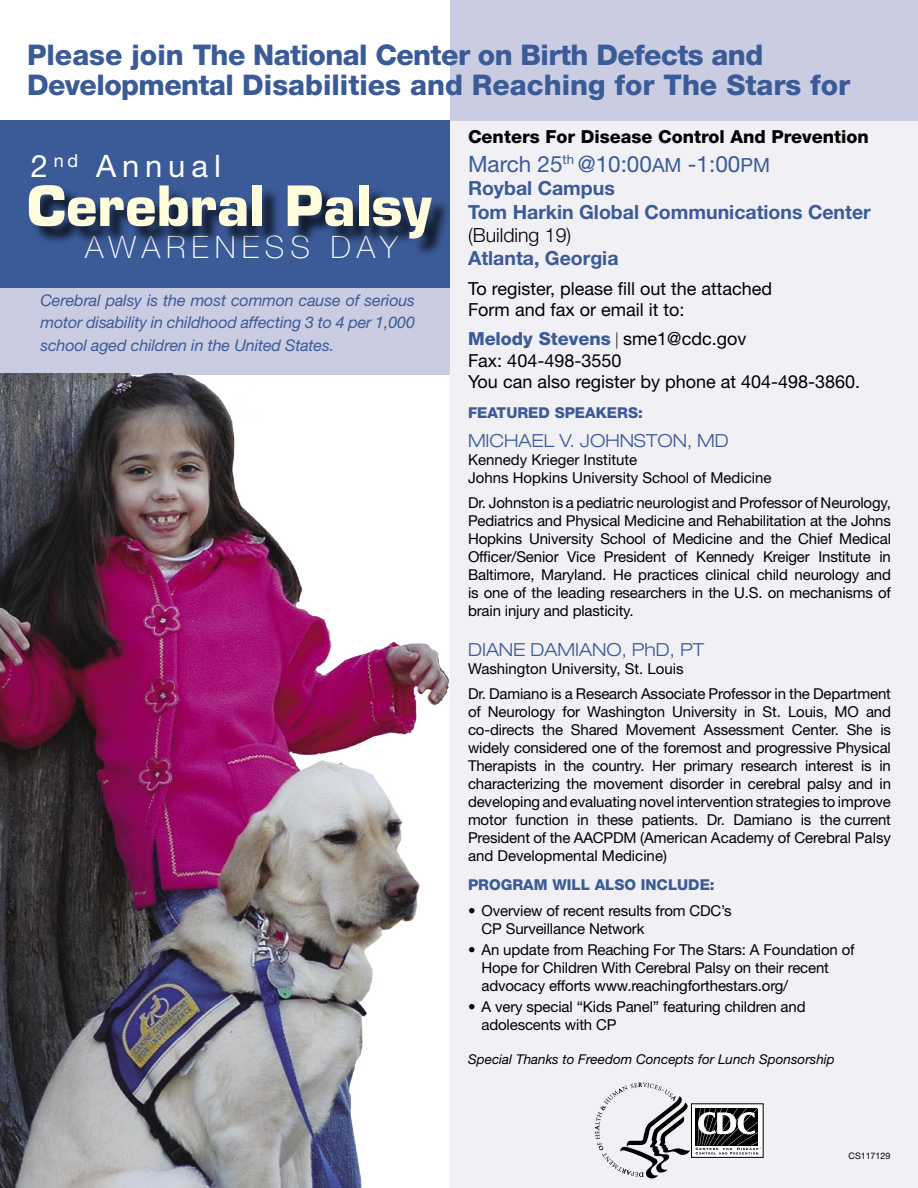
<style>
.page{position:relative;width:918px;height:1188px;background:#fff}
.page>*{position:absolute;margin:0;border:0;box-sizing:border-box;transform-origin:0 0}
.t1{font:700 54px "Eurostile LT Std";color:#fffddb}
.t2{font:100 31.05px "Helvetica Neue LT Std";letter-spacing:.19em;color:#fff}
.t3{font:31.05px "Helvetica Neue LT Std";letter-spacing:.19em;color:#fff}
.t4{font:800 28.5px "Helvetica Neue LT Std";color:#3b5a98}
.t5{font:800 28.5px "Helvetica Neue LT Std";letter-spacing:-.02em;color:#3b5a98}
.t6{font:22.5px "Helvetica Neue LT Std";color:#3b5a98}
.t7{font:700 19.5px "Helvetica Neue LT Std";color:#3b5a98}
.t8{font:300 19.5px "Helvetica Neue LT Std";color:#000}
.t9{font:18px "Helvetica Neue LT Std";color:#000}
.t10{font:300 expanded 18px "Helvetica Neue LT Std";color:#3b5a98}
.t11{font:800 18px "Helvetica Neue LT Std";color:#000}
.t12{font:800 18px "Helvetica Neue LT Std";color:#3b5a98}
.t13{font:italic 16.2px/22.5px "Helvetica Neue LT Std";letter-spacing:-.01em;color:#3b5a98;text-align:justify}
.t14{font:15px/18px "Helvetica Neue LT Std";letter-spacing:-.01em;color:#000;text-align:justify}
.t15{font:800 15px "Helvetica Neue LT Std";color:#3b5a98}
.t16{font:italic 13.5px "Helvetica Neue LT Std";color:#000}
.t17{font:9px "Helvetica Neue LT Std";letter-spacing:-.01em;color:#000}
.s1{font-size:19.5px}
.s2{font-family:"Times New Roman";font-weight:400;color:#000}
.s3{font-weight:400;color:#000}
</style>
<div class="page">
<div style="left:0;top:255px;width:450px;height:120px;background:#cacce1"></div>
<div style="left:450px;top:0;width:468px;height:122px;background:#cacce1"></div>
<div style="left:450px;top:121px;width:468px;height:1067px;background:#f0f0f5"></div>
<div style="left:0;top:121px;width:450px;height:167px;background:#3b5a98"></div>
<div style="left:29px;top:186px;width:422px;height:72px;background:#000;opacity:.75"></div>
<div style="left:691px;top:1104px;width:72px;height:53px;background:#fff"></div>
<div style="left:691px;top:1104px;width:72px;height:54px;border:1px solid #000"></div>
<svg style="left:696px;top:1108px;width:65px;height:47px"></svg>
<svg style="left:595px;top:1083px;width:95px;height:95px"></svg>
<img style="left:0;top:373px;width:450px;height:815px">
<p class="t5" style="left:27px;top:38px;width:738px">Please join The National Center on Birth Defects and</p>
<p class="t4" style="left:27px;top:68px;width:825px">Developmental Disabilities and Reaching for The Stars for</p>
<p class="t3" style="left:31px;top:147px;width:192px">2 <sup>nd</sup> Annual</p>
<p class="t1" style="left:27px;top:173px;width:406px">Cerebral Palsy</p>
<p class="t2" style="left:85px;top:230px;width:314px">AWARENESS DAY</p>
<p class="t13" style="left:40px;top:288px;width:376px">Cerebral palsy is the most common cause of serious motor disability in childhood affecting 3 to 4 per 1,000 school aged children in the United States.</p>
<p class="t11" style="left:468px;top:126px;width:402px">Centers For Disease Control And Prevention</p>
<p class="t6" style="left:468px;top:150px;width:304px">March 25<sup>th</sup> @10:00<span class="s1">AM</span> -1:00<span class="s1">PM</span></p>
<p class="t7" style="left:468px;top:176px;width:148px">Roybal Campus</p>
<p class="t7" style="left:468px;top:200px;width:404px">Tom Harkin Global Communications Center</p>
<p class="t8" style="left:468px;top:223px;width:105px">(Building 19)</p>
<p class="t7" style="left:468px;top:246px;width:152px">Atlanta, Georgia</p>
<p class="t9" style="left:468px;top:277px;width:306px">To register, please fill out the attached</p>
<p class="t9" style="left:468px;top:299px;width:218px">Form and fax or email it to:</p>
<p class="t12" style="left:468px;top:328px;width:280px">Melody Stevens <span class="s2">|</span> <span class="s3">sme1@cdc.gov</span></p>
<p class="t9" style="left:468px;top:350px;width:155px">Fax: 404-498-3550</p>
<p class="t9" style="left:468px;top:371px;width:394px">You can also register by phone at 404-498-3860.</p>
<p class="t15" style="left:468px;top:403px;width:176px">FEATURED SPEAKERS:</p>
<p class="t10" style="left:468px;top:429px;width:262px">MICHAEL V. JOHNSTON, MD</p>
<p class="t14" style="left:468px;top:450px;width:171px">Kennedy Krieger Institute</p>
<p class="t14" style="left:468px;top:468px;width:305px">Johns Hopkins University School of Medicine</p>
<p class="t14" style="left:468px;top:494px;width:425px">Dr. Johnston is a pediatric neurologist and Professor of Neurology, Pediatrics and Physical Medicine and Rehabilitation at the Johns Hopkins University School of Medicine and the Chief Medical Officer/Senior Vice President of Kennedy Kreiger Institute in Baltimore, Maryland. He practices clinical child neurology and is one of the leading researchers in the U.S. on mechanisms of brain injury and plasticity.</p>
<p class="t10" style="left:468px;top:639px;width:238px">DIANE DAMIANO, PhD, PT</p>
<p class="t14" style="left:468px;top:659px;width:217px">Washington University, St. Louis</p>
<p class="t14" style="left:468px;top:685px;width:425px">Dr. Damiano is a Research Associate Professor in the Department of Neurology for Washington University in St. Louis, MO and co-directs the Shared Movement Assessment Center. She is widely considered one of the foremost and progressive Physical Therapists in the country. Her primary research interest is in characterizing the movement disorder in cerebral palsy and in developing and evaluating novel intervention strategies to improve motor function in these patients. Dr. Damiano is the current President of the AACPDM (American Academy of Cerebral Palsy and Developmental Medicine)</p>
<p class="t15" style="left:468px;top:876px;width:248px">PROGRAM WILL ALSO INCLUDE:</p>
<p class="t14" style="left:468px;top:901px;width:265px">• Overview of recent results from CDC’s</p>
<p class="t14" style="left:482px;top:919px;width:165px">CP Surveillance Network</p>
<p class="t14" style="left:468px;top:940px;width:388px">• An update from Reaching For The Stars: A Foundation of</p>
<p class="t14" style="left:482px;top:958px;width:349px">Hope for Children With Cerebral Palsy on their recent</p>
<p class="t14" style="left:482px;top:976px;width:308px">advocacy efforts www.reachingforthestars.org/</p>
<p class="t14" style="left:468px;top:997px;width:339px">• A very special “Kids Panel” featuring children and</p>
<p class="t14" style="left:482px;top:1015px;width:137px">adolescents with CP</p>
<p class="t16" style="left:468px;top:1051px;width:368px">Special Thanks to Freedom Concepts for Lunch Sponsorship</p>
<p class="t17" style="left:849px;top:1150px;width:43px">CS117129</p>
</div>
